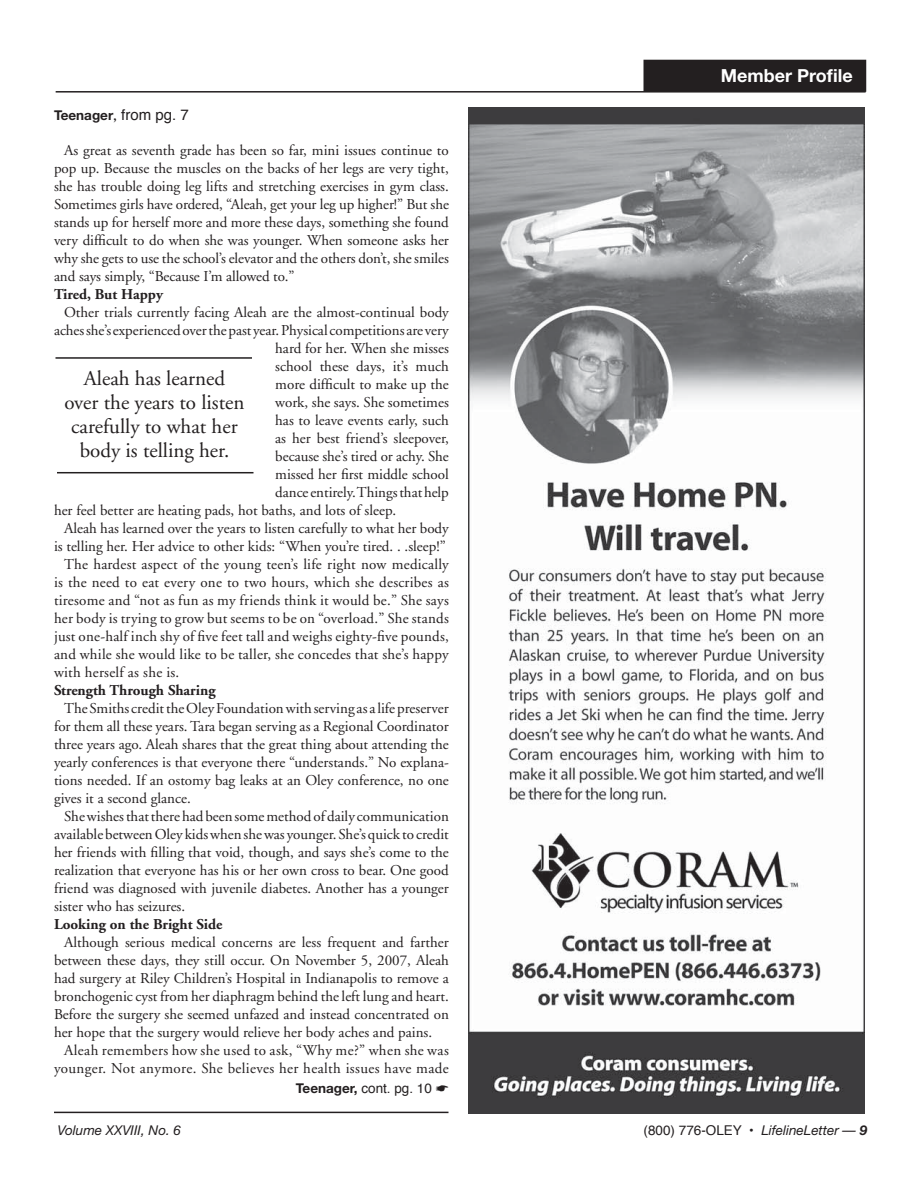
<style>
.page{position:relative;width:918px;height:1188px;background:#fff}
.page>*{position:absolute;margin:0;border:0;box-sizing:border-box;transform-origin:0 0}
.t1{font:21px/24px "Adobe Garamond";color:#231f20;text-align:center}
.t2{font:700 18px "Helvetica Neue";color:#fff}
.t3{font:15px/18px "Adobe Garamond";color:#231f20;text-align:justify}
.t4{font:15px/18px "Adobe Garamond";letter-spacing:.025em;color:#231f20;text-align:right}
.t5{font:700 15px "Adobe Garamond";color:#231f20}
.t6{font:italic 13.5px "Helvetica Neue";color:#231f20}
.t7{font:13.5px "Helvetica";color:#231f20}
.t8{font:700 13.5px "Helvetica Neue";color:#231f20}
.s1{font-family:"Century Old Style";font-weight:400;font-size:15px}
.s2{font-family:"Helvetica";font-weight:400;font-size:15px}
.s3{font-family:"Helvetica Neue";font-weight:700}
.s4{font-family:"Helvetica";font-style:normal}
.s5{font-weight:700}
</style>
<div class="page">
<hr style="left:56px;top:91px;width:810px;height:2px;background:#231f20">
<div style="left:644px;top:60px;width:222px;height:31px;background:#231f20"></div>
<hr style="left:54px;top:1112px;width:394px;height:1px;background:#231f20">
<img style="left:469px;top:107px;width:395px;height:1006px">
<hr style="left:56px;top:357px;width:196px;height:2px;background:#231f20">
<hr style="left:57px;top:472px;width:197px;height:1px;background:#231f20">
<p class="t8" style="left:54px;top:111px;width:136px">Teenager<span class="s1">,</span> <span class="s2">from pg. 7</span></p>
<p class="t3" style="left:54px;top:142px;width:396px;text-indent:10px">As great as seventh grade has been so far, mini issues continue to pop up. Because the muscles on the backs of her legs are very tight, she has trouble doing leg lifts and stretching exercises in gym class.<br>Sometimes girls have ordered, “Aleah, get your leg up higher!” But she stands up for herself more and more these days, something she found very difficult to do when she was younger. When someone asks her why she gets to use the school’s elevator and the others don’t, she smiles and says simply, “Because I’m allowed to.”</p>
<p class="t5" style="left:54px;top:288px;width:111px">Tired, But Happy</p>
<p class="t3" style="left:64px;top:304px;width:386px">Other trials currently facing Aleah are the almost-continual body</p>
<p class="t3" style="left:54px;top:322px;width:396px">aches she’s experienced over the past year. Physical competitions are very</p>
<p class="t3" style="left:275px;top:340px;width:175px">hard for her. When she misses</p>
<p class="t3" style="left:275px;top:358px;width:175px">school these days, it’s much</p>
<p class="t3" style="left:275px;top:376px;width:175px">more difficult to make up the</p>
<p class="t3" style="left:275px;top:394px;width:175px">work, she says. She sometimes</p>
<p class="t3" style="left:275px;top:412px;width:175px">has to leave events early, such</p>
<p class="t3" style="left:275px;top:430px;width:175px">as her best friend’s sleepover,</p>
<p class="t3" style="left:275px;top:448px;width:175px">because she’s tired or achy. She</p>
<p class="t3" style="left:275px;top:466px;width:175px">missed her first middle school</p>
<p class="t3" style="left:275px;top:484px;width:175px">dance entirely. Things that help</p>
<p class="t3" style="left:54px;top:502px;width:344px">her feel better are heating pads, hot baths, and lots of sleep.</p>
<p class="t3" style="left:64px;top:520px;width:386px">Aleah has learned over the years to listen carefully to what her body</p>
<p class="t3" style="left:54px;top:538px;width:393px">is telling her. Her advice to other kids: “When you’re tired. . .sleep!”</p>
<p class="t3" style="left:64px;top:556px;width:386px">The hardest aspect of the young teen’s life right now medically</p>
<p class="t3" style="left:54px;top:574px;width:396px">is the need to eat every one to two hours, which she describes as</p>
<p class="t3" style="left:54px;top:592px;width:396px">tiresome and “not as fun as my friends think it would be.” She says</p>
<p class="t3" style="left:54px;top:610px;width:396px">her body is trying to grow but seems to be on “overload.” She stands</p>
<p class="t3" style="left:54px;top:628px;width:396px">just one-half inch shy of five feet tall and weighs eighty-five pounds,</p>
<p class="t3" style="left:54px;top:646px;width:396px">and while she would like to be taller, she concedes that she’s happy</p>
<p class="t3" style="left:54px;top:664px;width:127px">with herself as she is.</p>
<p class="t5" style="left:54px;top:684px;width:163px">Strength Through Sharing</p>
<p class="t3" style="left:54px;top:700px;width:396px;text-indent:10px">The Smiths credit the Oley Foundation with serving as a life preserver for them all these years. Tara began serving as a Regional Coordinator three years ago. Aleah shares that the great thing about attending the yearly conferences is that everyone there “understands.” No explana&shy;tions needed. If an ostomy bag leaks at an Oley conference, no one gives it a second glance.</p>
<p class="t3" style="left:54px;top:808px;width:396px;text-indent:10px">She wishes that there had been some method of daily communication available between Oley kids when she was younger. She’s quick to credit her friends with filling that void, though, and says she’s come to the realization that everyone has his or her own cross to bear. One good friend was diagnosed with juvenile diabetes. Another has a younger sister who has seizures.</p>
<p class="t5" style="left:54px;top:918px;width:170px">Looking on the Bright Side</p>
<p class="t3" style="left:54px;top:934px;width:396px;text-indent:10px">Although serious medical concerns are less frequent and farther between these days, they still occur. On November 5, 2007, Aleah had surgery at Riley Children’s Hospital in Indianapolis to remove a bronchogenic cyst from her diaphragm behind the left lung and heart.<br>Before the surgery she seemed unfazed and instead concentrated on her hope that the surgery would relieve her body aches and pains.</p>
<p class="t4" style="left:54px;top:1042px;width:396px">Aleah remembers how she used to ask, “Why me?” when she was younger. Not anymore. She believes her health issues have made</p>
<h1 class="t1" style="left:64px;top:369px;width:182px">Aleah has learned over the years to listen carefully to what her body is telling her.</h1>
<p class="t7" style="left:296px;top:1082px;width:154px"><span class="s3">Teenager,</span> cont. pg. 10 ☛</p>
<p class="t2" style="left:721px;top:69px;width:133px">Member Profile</p>
<p class="t6" style="left:57px;top:1126px;width:125px">Volume XXVIII, No. 6</p>
<p class="t6" style="left:644px;top:1126px;width:225px"><span class="s4">(800) 776-OLEY •</span> LifelineLetter — <span class="s5">9</span></p>
</div>
